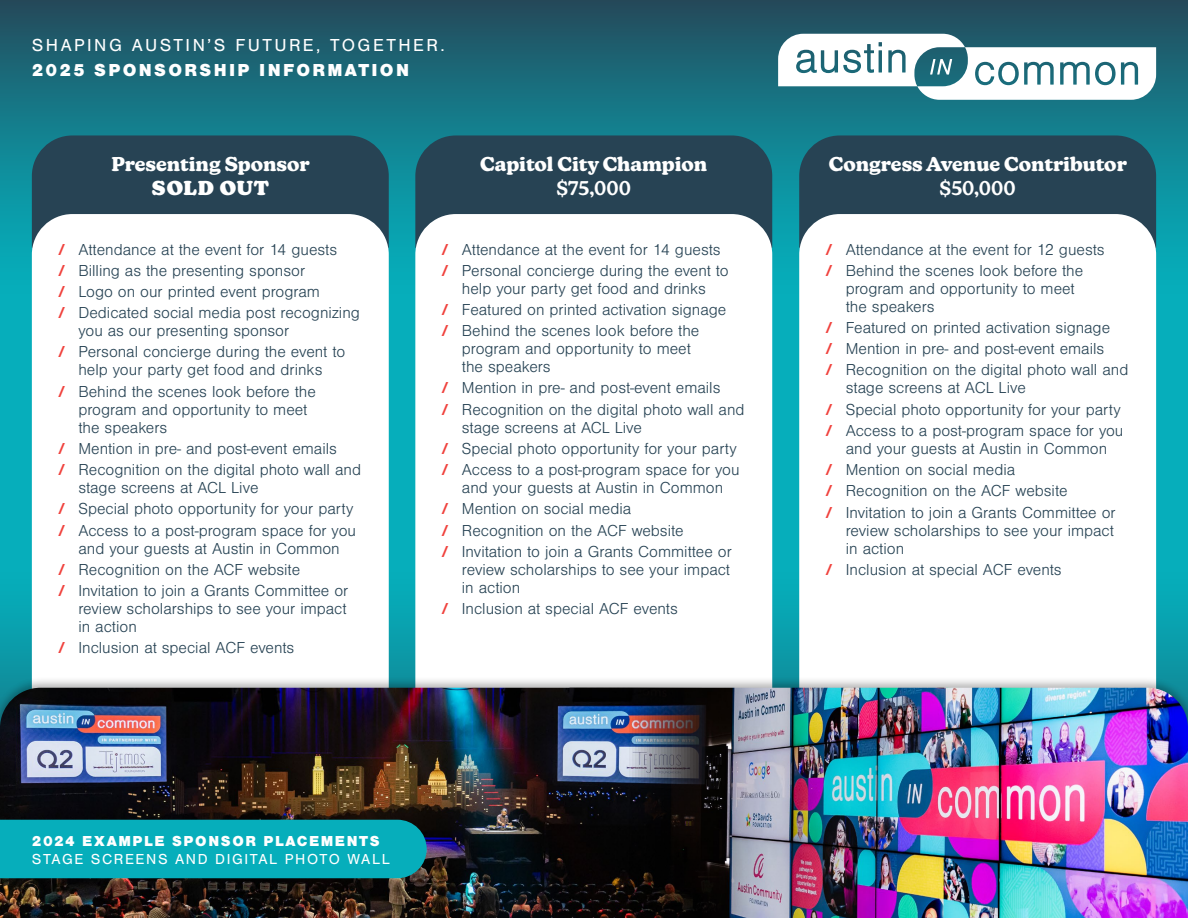
<style>
.page{position:relative;width:1188px;height:918px;background:#06aebb}
.page>*{position:absolute;margin:0;border:0;box-sizing:border-box;transform-origin:0 0}
.t1{font:700 19.5px "New Kansas";color:#fff}
.t2{font:600 19.5px "New Kansas";color:#fff}
.t3{font:900 19.5px "New Kansas";letter-spacing:.04em;color:#fff}
.t4{font:18px "Foundation Sans";letter-spacing:.135em;color:#fff}
.t5{font:900 18px "Foundation Sans";letter-spacing:.125em;color:#fff}
.t6{font:300 16.5px/21.3px "Foundation Sans";color:#274354}
.t7{font:15px "Foundation Sans";letter-spacing:.105em;color:#fff}
.t8{font:900 15px "Foundation Sans";letter-spacing:.105em;color:#fff}
.s1{font-weight:700;color:#f0423d}
</style>
<div class="page">
<svg style="left:0;top:534px;width:1188px;height:142px"></svg>
<div style="left:0;top:0;width:1188px;height:334px;background:linear-gradient(to bottom,#215262,#02beca)"></div>
<div style="left:32px;top:135px;width:357px;height:79px;background:#274354"></div>
<div style="left:32px;top:214px;width:357px;height:462px;background:#fff"></div>
<div style="left:799px;top:135px;width:357px;height:79px;background:#274354"></div>
<div style="left:799px;top:214px;width:357px;height:462px;background:#fff"></div>
<div style="left:415px;top:135px;width:357px;height:79px;background:#274354"></div>
<div style="left:415px;top:214px;width:357px;height:462px;background:#fff"></div>
<div style="left:0;top:676px;width:1188px;height:242px;background:#000;opacity:.3"></div>
<img style="left:734px;top:688px;width:454px;height:230px">
<img style="left:0;top:688px;width:734px;height:230px">
<svg style="left:0;top:820px;width:427px;height:58px"></svg>
<svg style="left:778px;top:34px;width:378px;height:66px;background:#b0c9cf"></svg>
<p class="t4" style="left:32px;top:35px;width:414px">SHAPING AUSTIN’S FUTURE, TOGETHER.</p>
<p class="t5" style="left:32px;top:60px;width:379px">2025 SPONSORSHIP INFORMATION</p>
<p class="t1" style="left:111px;top:152px;width:200px">Presenting Sponsor</p>
<p class="t3" style="left:152px;top:176px;width:119px">SOLD OUT</p>
<p class="t6" style="left:58px;top:239px;width:303px"><span class="s1">/</span> Attendance at the event for 14 guests<br><span class="s1">/</span> Billing as the presenting sponsor<br><span class="s1">/</span> Logo on our printed event program<br><span class="s1">/</span> Dedicated social media post recognizing</p>
<p class="t6" style="left:58px;top:321px;width:289px;text-indent:20px">you as our presenting sponsor<br><span class="s1">/</span> Personal concierge during the event to</p>
<p class="t6" style="left:58px;top:360px;width:266px;text-indent:20px">help your party get food and drinks <span class="s1">/</span> Behind the scenes look before the</p>
<p class="t6" style="left:78px;top:401px;width:230px;line-height:18px">program and opportunity to meet the speakers</p>
<p class="t6" style="left:58px;top:438px;width:304px"><span class="s1">/</span> Mention in pre- and post-event emails<br><span class="s1">/</span> Recognition on the digital photo wall and</p>
<p class="t6" style="left:58px;top:478px;width:299px;text-indent:20px">stage screens at ACL Live<br><span class="s1">/</span> Special photo opportunity for your party <span class="s1">/</span> Access to a post-program space for you</p>
<p class="t6" style="left:58px;top:538px;width:292px;text-indent:20px">and your guests at Austin in Common <span class="s1">/</span> Recognition on the ACF website<br><span class="s1">/</span> Invitation to join a Grants Committee or</p>
<p class="t6" style="left:78px;top:600px;width:270px;line-height:18px">review scholarships to see your impact in action</p>
<p class="t6" style="left:58px;top:638px;width:238px"><span class="s1">/</span> Inclusion at special ACF events</p>
<p class="t1" style="left:480px;top:152px;width:229px">Capitol City Champion</p>
<p class="t2" style="left:557px;top:176px;width:76px">$75,000</p>
<p class="t6" style="left:442px;top:239px;width:289px"><span class="s1">/</span> Attendance at the event for 14 guests <span class="s1">/</span> Personal concierge during the event to</p>
<p class="t6" style="left:442px;top:278px;width:286px;text-indent:20px">help your party get food and drinks<br><span class="s1">/</span> Featured on printed activation signage <span class="s1">/</span> Behind the scenes look before the</p>
<p class="t6" style="left:462px;top:340px;width:230px;line-height:18px">program and opportunity to meet the speakers</p>
<p class="t6" style="left:442px;top:378px;width:304px"><span class="s1">/</span> Mention in pre- and post-event emails<br><span class="s1">/</span> Recognition on the digital photo wall and</p>
<p class="t6" style="left:442px;top:417px;width:299px;text-indent:20px">stage screens at ACL Live<br><span class="s1">/</span> Special photo opportunity for your party <span class="s1">/</span> Access to a post-program space for you</p>
<p class="t6" style="left:442px;top:478px;width:292px;text-indent:20px">and your guests at Austin in Common <span class="s1">/</span> Mention on social media<br><span class="s1">/</span> Recognition on the ACF website<br><span class="s1">/</span> Invitation to join a Grants Committee or</p>
<p class="t6" style="left:462px;top:561px;width:270px;line-height:18px">review scholarships to see your impact in action</p>
<p class="t6" style="left:442px;top:598px;width:238px"><span class="s1">/</span> Inclusion at special ACF events</p>
<p class="t8" style="left:32px;top:832px;width:349px">2024 EXAMPLE SPONSOR PLACEMENTS</p>
<p class="t7" style="left:32px;top:850px;width:359px">STAGE SCREENS AND DIGITAL PHOTO WALL</p>
<p class="t1" style="left:829px;top:152px;width:299px">Congress Avenue Contributor</p>
<p class="t2" style="left:940px;top:176px;width:78px">$50,000</p>
<p class="t6" style="left:826px;top:239px;width:281px"><span class="s1">/</span> Attendance at the event for 12 guests <span class="s1">/</span> Behind the scenes look before the</p>
<p class="t6" style="left:846px;top:280px;width:230px;line-height:18px">program and opportunity to meet the speakers</p>
<p class="t6" style="left:826px;top:317px;width:304px"><span class="s1">/</span> Featured on printed activation signage<br><span class="s1">/</span> Mention in pre- and post-event emails<br><span class="s1">/</span> Recognition on the digital photo wall and</p>
<p class="t6" style="left:826px;top:378px;width:299px;text-indent:20px">stage screens at ACL Live<br><span class="s1">/</span> Special photo opportunity for your party <span class="s1">/</span> Access to a post-program space for you</p>
<p class="t6" style="left:826px;top:438px;width:292px;text-indent:20px">and your guests at Austin in Common <span class="s1">/</span> Mention on social media<br><span class="s1">/</span> Recognition on the ACF website<br><span class="s1">/</span> Invitation to join a Grants Committee or</p>
<p class="t6" style="left:846px;top:522px;width:270px;line-height:18px">review scholarships to see your impact in action</p>
<p class="t6" style="left:826px;top:559px;width:238px"><span class="s1">/</span> Inclusion at special ACF events</p>
</div>
